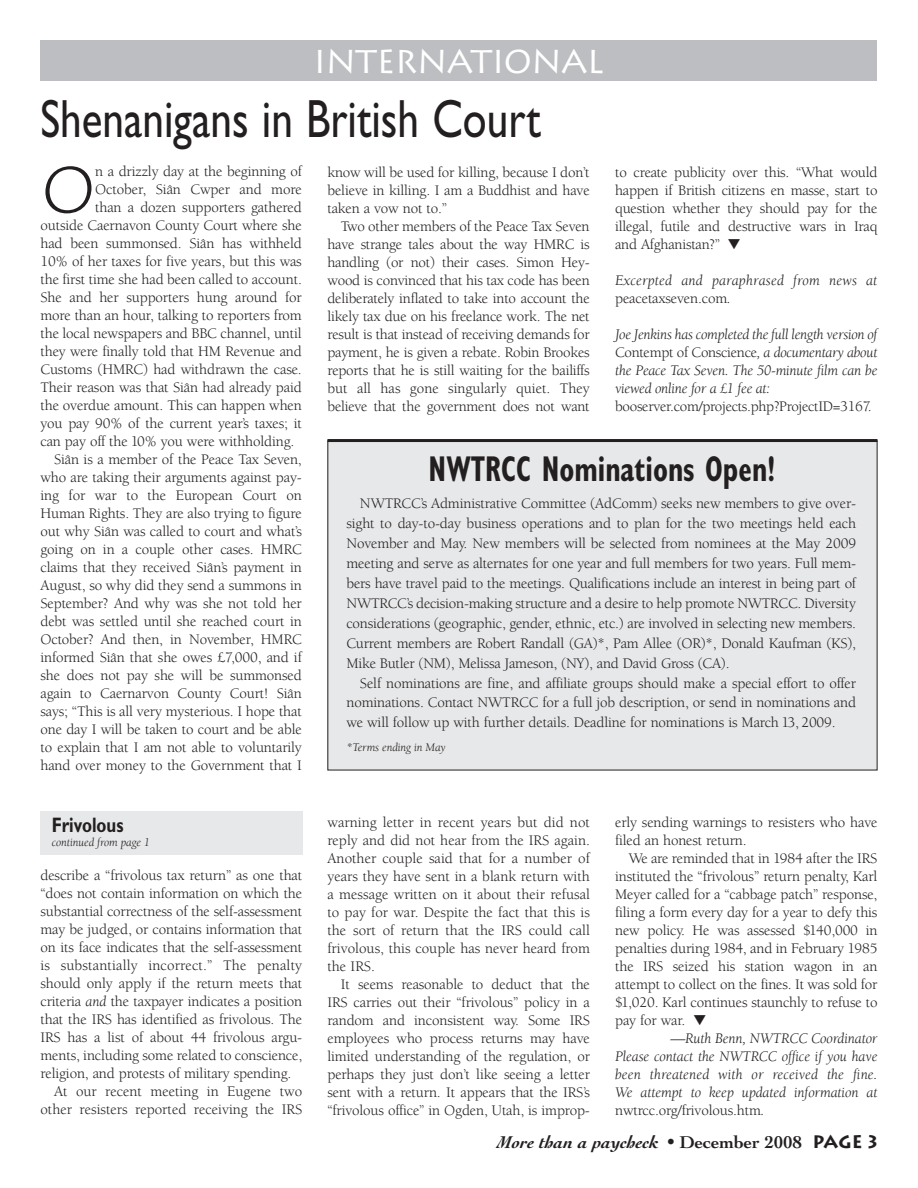
<style>
.page{position:relative;width:918px;height:1188px;background:#fff}
.page>*{position:absolute;margin:0;border:0;box-sizing:border-box;transform-origin:0 0}
.t1{font:300 64.5px "Lithos";color:#231f20}
.t2{font:54px "Gill Sans";color:#231f20;scale:.8 1}
.t3{font:700 condensed 36px "Gill Sans";color:#231f20;scale:.8 1}
.t4{font:33px "Lithos";letter-spacing:-.015em;color:#fff}
.t5{font:700 21px "Gill Sans";color:#231f20;scale:.8 1}
.t6{font:italic 700 18px "Cochin";color:#231f20}
.t7{font:15px/18px "Berkeley";letter-spacing:-.01em;color:#231f20;text-align:justify}
.t8{font:italic 15px/18px "Berkeley";letter-spacing:-.01em;color:#231f20;text-align:justify}
.t9{font:italic 15px/18px "Berkeley";letter-spacing:.01em;color:#231f20}
.t10{font:15px "Berkeley";letter-spacing:.01em;color:#231f20}
.t11{font:italic 12px "Berkeley";letter-spacing:-.01em;color:#231f20}
.s1{font-style:normal}
.s2{font-style:italic}
.s3{font-family:"Helvetica";font-weight:400;font-style:normal}
.s4{font-family:"Lithos";font-style:normal}
</style>
<div class="page">
<div style="left:328px;top:441px;width:549px;height:329px;background:#e7e8e9"></div>
<hr style="left:327px;top:439px;width:551px;height:3px;background:#231f20">
<div style="left:40px;top:40px;width:838px;height:41px;background:#bdbec1"></div>
<div style="left:40px;top:811px;width:263px;height:44px;background:#e7e8e9"></div>
<h3 class="t4" style="left:313px;top:42px;width:293px">INTERNATIONAL</h3>
<h2 class="t2" style="left:40px;top:100px;width:627px">Shenanigans in British Court</h2>
<h1 class="t1" style="left:40px;top:152px;width:57px">O</h1>
<p class="t7" style="left:95px;top:164px;width:208px">n a drizzly day at the beginning of</p>
<p class="t7" style="left:95px;top:182px;width:208px">October, Siân Cwper and more</p>
<p class="t7" style="left:95px;top:200px;width:208px">than a dozen supporters gathered</p>
<p class="t7" style="left:40px;top:218px;width:263px">outside Caernavon County Court where she</p>
<p class="t7" style="left:40px;top:236px;width:263px">had been summonsed. Siân has withheld</p>
<p class="t7" style="left:40px;top:254px;width:263px">10% of her taxes for five years, but this was</p>
<p class="t7" style="left:40px;top:272px;width:263px">the first time she had been called to account.</p>
<p class="t7" style="left:40px;top:290px;width:263px">She and her supporters hung around for</p>
<p class="t7" style="left:40px;top:308px;width:263px">more than an hour, talking to reporters from</p>
<p class="t7" style="left:40px;top:326px;width:263px">the local newspapers and BBC channel, until</p>
<p class="t7" style="left:40px;top:344px;width:263px">they were finally told that HM Revenue and</p>
<p class="t7" style="left:40px;top:362px;width:263px">Customs (HMRC) had withdrawn the case.</p>
<p class="t7" style="left:40px;top:380px;width:263px">Their reason was that Siân had already paid</p>
<p class="t7" style="left:40px;top:398px;width:263px">the overdue amount. This can happen when</p>
<p class="t7" style="left:40px;top:416px;width:263px">you pay 90% of the current year’s taxes; it</p>
<p class="t7" style="left:40px;top:434px;width:255px">can pay off the 10% you were withholding.</p>
<p class="t7" style="left:54px;top:452px;width:249px">Siân is a member of the Peace Tax Seven,</p>
<p class="t7" style="left:40px;top:470px;width:263px">who are taking their arguments against pay-</p>
<p class="t7" style="left:40px;top:488px;width:263px">ing for war to the European Court on</p>
<p class="t7" style="left:40px;top:506px;width:263px">Human Rights. They are also trying to figure</p>
<p class="t7" style="left:40px;top:524px;width:263px">out why Siân was called to court and what’s</p>
<p class="t7" style="left:40px;top:542px;width:263px">going on in a couple other cases. HMRC</p>
<p class="t7" style="left:40px;top:560px;width:263px">claims that they received Siân’s payment in</p>
<p class="t7" style="left:40px;top:578px;width:263px">August, so why did they send a summons in</p>
<p class="t7" style="left:40px;top:596px;width:263px">September? And why was she not told her</p>
<p class="t7" style="left:40px;top:614px;width:263px">debt was settled until she reached court in</p>
<p class="t7" style="left:40px;top:632px;width:263px">October? And then, in November, HMRC</p>
<p class="t7" style="left:40px;top:650px;width:263px">informed Siân that she owes £7,000, and if</p>
<p class="t7" style="left:40px;top:668px;width:263px">she does not pay she will be summonsed</p>
<p class="t7" style="left:40px;top:686px;width:263px">again to Caernarvon County Court! Siân</p>
<p class="t7" style="left:40px;top:704px;width:263px">says; “This is all very mysterious. I hope that</p>
<p class="t7" style="left:40px;top:722px;width:263px">one day I will be taken to court and be able</p>
<p class="t7" style="left:40px;top:740px;width:263px">to explain that I am not able to voluntarily</p>
<p class="t7" style="left:40px;top:758px;width:263px">hand over money to the Government that I</p>
<p class="t7" style="left:327px;top:164px;width:264px">know will be used for killing, because I don’t believe in killing. I am a Buddhist and have taken a vow not to.”</p>
<p class="t7" style="left:327px;top:218px;width:264px;text-indent:14px">Two other members of the Peace Tax Seven have strange tales about the way HMRC is handling (or not) their cases. Simon Hey&shy;wood is convinced that his tax code has been deliberately inflated to take into account the likely tax due on his freelance work. The net result is that instead of receiving demands for payment, he is given a rebate. Robin Brookes reports that he is still waiting for the bailiffs but all has gone singularly quiet. They believe that the government does not want</p>
<p class="t7" style="left:615px;top:164px;width:264px">to create publicity over this. “What would happen if British citizens en masse, start to question whether they should pay for the illegal, futile and destructive wars in Iraq and Afghanistan?” ▼</p>
<p class="t9" style="left:615px;top:272px;width:264px">Excerpted and paraphrased from news at <span class="s1">peacetaxseven.com</span>.</p>
<p class="t8" style="left:615px;top:326px;width:264px">Joe Jenkins has completed the full length version of <span class="s1">Contempt of Conscience</span>, a documentary about the Peace Tax Seven. The 50-minute film can be viewed online for a £1 fee at:</p>
<p class="t7" style="left:615px;top:398px;width:258px">booserver.com/projects.php?ProjectID=3167.</p>
<h3 class="t3" style="left:429px;top:456px;width:435px">NWTRCC Nominations Open!</h3>
<p class="t7" style="left:346px;top:495px;width:511px;line-height:20px;text-indent:13px">NWTRCC’s Administrative Committee (AdComm) seeks new members to give over&shy;sight to day-to-day business operations and to plan for the two meetings held each November and May. New members will be selected from nominees at the May 2009 meeting and serve as alternates for one year and full members for two years. Full mem&shy;bers have travel paid to the meetings. Qualifications include an interest in being part of NWTRCC’s decision-making structure and a desire to help promote NWTRCC. Diversity considerations (geographic, gender, ethnic, etc.) are involved in selecting new members.<br>Current members are Robert Randall (GA)*, Pam Allee (OR)*, Donald Kaufman (KS), Mike Butler (NM), Melissa Jameson, (NY), and David Gross (CA).</p>
<p class="t7" style="left:346px;top:674px;width:511px;line-height:20px;text-indent:13px">Self nominations are fine, and affiliate groups should make a special effort to offer nominations. Contact NWTRCC for a full job description, or send in nominations and we will follow up with further details. Deadline for nominations is March 13, 2009.</p>
<p class="t11" style="left:346px;top:743px;width:101px">*Terms ending in May</p>
<h3 class="t5" style="left:52px;top:818px;width:91px">Frivolous</h3>
<p class="t7" style="left:327px;top:814px;width:264px">warning letter in recent years but did not reply and did not hear from the IRS again.<br>Another couple said that for a number of years they have sent in a blank return with a message written on it about their refusal to pay for war. Despite the fact that this is the sort of return that the IRS could call frivolous, this couple has never heard from the IRS.</p>
<p class="t7" style="left:327px;top:976px;width:264px;text-indent:14px">It seems reasonable to deduct that the IRS carries out their “frivolous” policy in a random and inconsistent way. Some IRS employees who process returns may have limited understanding of the regulation, or perhaps they just don’t like seeing a letter sent with a return. It appears that the IRS’s “frivolous office” in Ogden, Utah, is improp-</p>
<p class="t11" style="left:52px;top:838px;width:99px">continued from page 1</p>
<p class="t7" style="left:40px;top:868px;width:263px">describe a “frivolous tax return” as one that</p>
<p class="t7" style="left:40px;top:886px;width:263px">“does not contain information on which the</p>
<p class="t7" style="left:40px;top:904px;width:263px">substantial correctness of the self-assessment</p>
<p class="t7" style="left:40px;top:922px;width:263px">may be judged, or contains information that</p>
<p class="t7" style="left:40px;top:940px;width:263px">on its face indicates that the self-assessment</p>
<p class="t10" style="left:40px;top:960px;width:263px">is substantially incorrect.” The penalty</p>
<p class="t7" style="left:40px;top:976px;width:263px">should only apply if the return meets that</p>
<p class="t7" style="left:40px;top:994px;width:263px">criteria <span class="s2">and</span> the taxpayer indicates a position</p>
<p class="t7" style="left:40px;top:1012px;width:263px">that the IRS has identified as frivolous. The</p>
<p class="t7" style="left:40px;top:1030px;width:263px">IRS has a list of about 44 frivolous argu-</p>
<p class="t7" style="left:40px;top:1048px;width:263px">ments, including some related to conscience,</p>
<p class="t7" style="left:40px;top:1066px;width:252px">religion, and protests of military spending.</p>
<p class="t7" style="left:54px;top:1084px;width:250px">At our recent meeting in Eugene two</p>
<p class="t7" style="left:40px;top:1102px;width:263px">other resisters reported receiving the IRS</p>
<p class="t7" style="left:615px;top:814px;width:264px">erly sending warnings to resisters who have filed an honest return.</p>
<p class="t7" style="left:615px;top:850px;width:264px;text-indent:14px">We are reminded that in 1984 after the IRS instituted the “frivolous” return penalty, Karl Meyer called for a “cabbage patch” response, filing a form every day for a year to defy this new policy. He was assessed $140,000 in penalties during 1984, and in February 1985 the IRS seized his station wagon in an attempt to collect on the fines. It was sold for $1,020. Karl continues staunchly to refuse to pay for war. ▼</p>
<p class="t8" style="left:615px;top:1030px;width:264px;text-indent:55px">—Ruth Benn, NWTRCC Coordinator Please contact the NWTRCC office if you have been threatened with or received the fine.<br>We attempt to keep updated information at <span class="s1">nwtrcc.org/frivolous.htm</span>.</p>
<p class="t6" style="left:498px;top:1135px;width:382px">More than a paycheck <span class="s3">•</span> <span class="s1">December 2008</span> <span class="s4">PAGE 3</span></p>
</div>
